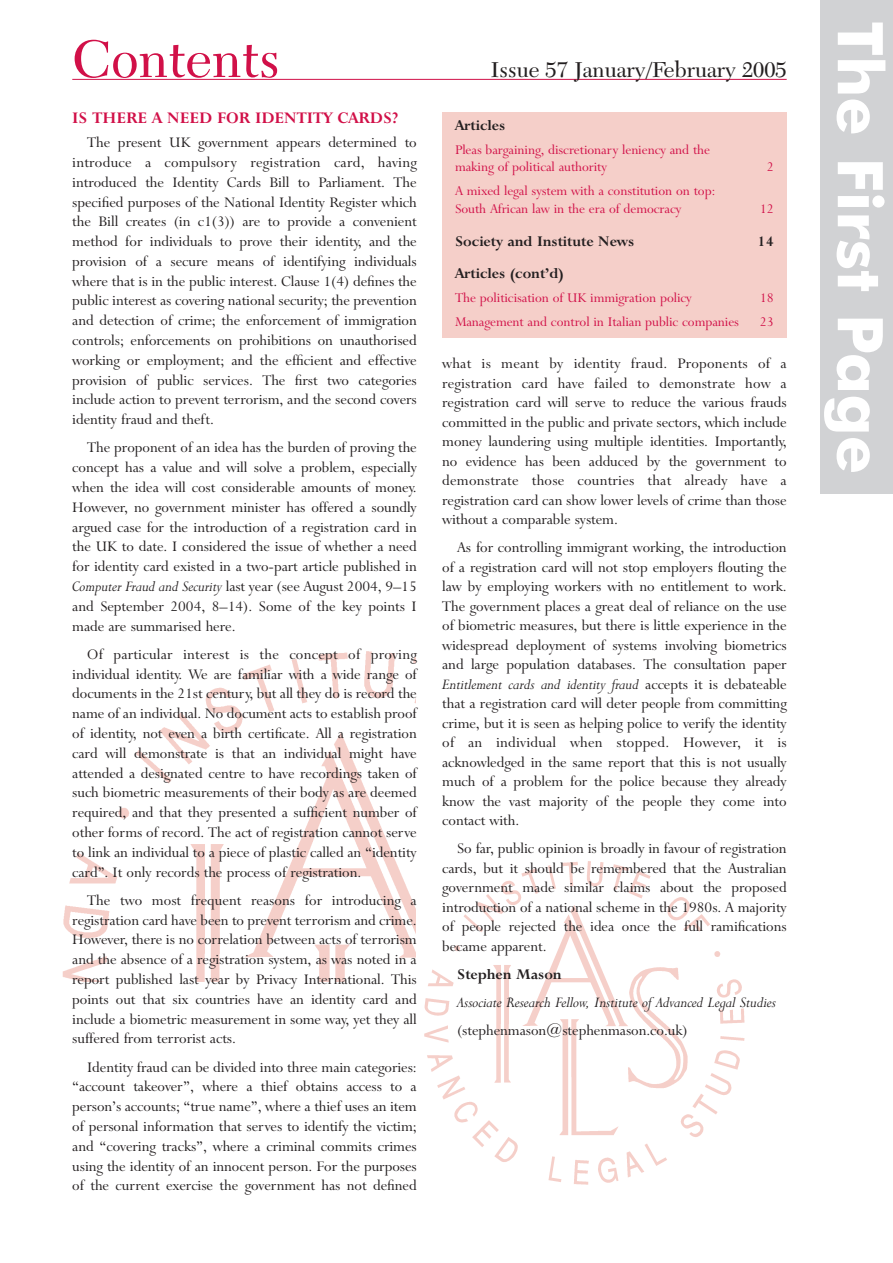
<style>
.page{position:relative;width:893px;height:1263px;background:#fff}
.page>*{position:absolute;margin:0;border:0;box-sizing:border-box;transform-origin:0 0}
.t1{font:700 63px "Futura BT";color:#fff}
.t2{font:55.5px "Transitional 511 BT";color:#d11048}
.t3{font:22.5px "Transitional 511 BT";color:#231f20}
.t4{font:700 18px "Lapidary 333 BT";color:#d11048}
.t5{font:16.5px/19.8px "Lapidary 333 BT";color:#231f20;text-align:justify}
.t6{font:700 16.5px "Lapidary 333 BT";color:#231f20}
.t7{font:italic 16.5px "Lapidary 333 BT";color:#231f20}
.t8{font:15px/17.7px "Lapidary 333 BT";color:#d11048}
.s1{font-style:italic}
</style>
<div class="page">
<hr style="left:72px;top:79px;width:715px;height:1px;background:#d11048">
<div style="left:821px;top:0;width:72px;height:493px;background:#d1d2d4"></div>
<img style="left:62px;top:651px;width:354px;height:330px">
<img style="left:424px;top:861px;width:321px;height:324px">
<div style="left:442px;top:112px;width:345px;height:226px;background:#f5cfc9"></div>
<h2 class="t2" style="left:72px;top:36px;width:209px">Contents</h2>
<p class="t4" style="left:72px;top:112px;width:327px">IS THERE A NEED FOR IDENTITY CARDS?</p>
<p class="t5" style="left:72px;top:134px;width:346px;text-indent:15px">The present UK government appears determined to introduce a compulsory registration card, having introduced the Identity Cards Bill to Parliament. The specified purposes of the National Identity Register which the Bill creates (in c1(3)) are to provide a convenient method for individuals to prove their identity, and the provision of a secure means of identifying individuals where that is in the public interest. Clause 1(4) defines the public interest as covering national security; the prevention and detection of crime; the enforcement of immigration controls; enforcements on prohibitions on unauthorised working or employment; and the efficient and effective provision of public services. The first two categories include action to prevent terrorism, and the second covers identity fraud and theft.</p>
<p class="t5" style="left:72px;top:440px;width:346px;text-indent:15px">The proponent of an idea has the burden of proving the concept has a value and will solve a problem, especially when the idea will cost considerable amounts of money.<br>However, no government minister has offered a soundly argued case for the introduction of a registration card in the UK to date. I considered the issue of whether a need for identity card existed in a two-part article published in <span class="s1">Computer Fraud and Security</span> last year (see August 2004, 9–15 and September 2004, 8–14). Some of the key points I made are summarised here.</p>
<p class="t5" style="left:72px;top:646px;width:346px;text-indent:15px">Of particular interest is the concept of proving individual identity. We are familiar with a wide range of documents in the 21st century, but all they do is record the name of an individual. No document acts to establish proof of identity, not even a birth certificate. All a registration card will demonstrate is that an individual might have attended a designated centre to have recordings taken of such biometric measurements of their body as are deemed required, and that they presented a sufficient number of other forms of record. The act of registration cannot serve to link an individual to a piece of plastic called an “identity card”. It only records the process of registration.</p>
<p class="t5" style="left:72px;top:892px;width:346px;text-indent:15px">The two most frequent reasons for introducing a registration card have been to prevent terrorism and crime.<br>However, there is no correlation between acts of terrorism and the absence of a registration system, as was noted in a report published last year by Privacy International. This points out that six countries have an identity card and include a biometric measurement in some way, yet they all suffered from terrorist acts.</p>
<p class="t5" style="left:72px;top:1059px;width:346px;text-indent:15px">Identity fraud can be divided into three main categories: “account takeover”, where a thief obtains access to a person’s accounts; “true name”, where a thief uses an item of personal information that serves to identify the victim; and “covering tracks”, where a criminal commits crimes using the identity of an innocent person. For the purposes of the current exercise the government has not defined</p>
<h3 class="t3" style="left:490px;top:60px;width:298px">Issue 57 January/February 2005</h3>
<p class="t6" style="left:455px;top:120px;width:52px">Articles</p>
<p class="t8" style="left:455px;top:142px;width:257px">Pleas bargaining, discretionary leniency and the making of political authority</p>
<p class="t8" style="left:455px;top:184px;width:262px">A mixed legal system with a constitution on top:<br>South African law in the era of democracy</p>
<p class="t8" style="left:767px;top:160px;width:9px">2</p>
<p class="t8" style="left:760px;top:202px;width:16px">12</p>
<p class="t6" style="left:455px;top:236px;width:181px">Society and Institute News</p>
<p class="t6" style="left:757px;top:236px;width:18px">14</p>
<p class="t6" style="left:455px;top:268px;width:110px">Articles (cont’d)</p>
<p class="t8" style="left:455px;top:291px;width:238px">The politicisation of UK immigration policy</p>
<p class="t8" style="left:760px;top:291px;width:16px">18</p>
<p class="t8" style="left:455px;top:315px;width:285px">Management and control in Italian public companies</p>
<p class="t8" style="left:760px;top:315px;width:16px">23</p>
<p class="t5" style="left:442px;top:356px;width:346px">what is meant by identity fraud. Proponents of a registration card have failed to demonstrate how a registration card will serve to reduce the various frauds committed in the public and private sectors, which include money laundering using multiple identities. Importantly, no evidence has been adduced by the government to demonstrate those countries that already have a registration card can show lower levels of crime than those without a comparable system.</p>
<p class="t5" style="left:442px;top:540px;width:346px;text-indent:15px">As for controlling immigrant working, the introduction of a registration card will not stop employers flouting the law by employing workers with no entitlement to work.<br>The government places a great deal of reliance on the use of biometric measures, but there is little experience in the widespread deployment of systems involving biometrics and large population databases. The consultation paper <span class="s1">Entitlement cards and identity fraud</span> accepts it is debateable that a registration card will deter people from committing crime, but it is seen as helping police to verify the identity of an individual when stopped. However, it is acknowledged in the same report that this is not usually much of a problem for the police because they already know the vast majority of the people they come into contact with.</p>
<p class="t5" style="left:442px;top:841px;width:346px;text-indent:15px">So far, public opinion is broadly in favour of registration cards, but it should be remembered that the Australian government made similar claims about the proposed introduction of a national scheme in the 1980s. A majority of people rejected the idea once the full ramifications became apparent.</p>
<p class="t6" style="left:457px;top:969px;width:106px">Stephen Mason</p>
<p class="t7" style="left:457px;top:997px;width:321px">Associate Research Fellow, Institute of Advanced Legal Studies</p>
<p class="t5" style="left:457px;top:1022px;width:232px">(stephenmason@stephenmason.co.uk)</p>
<h1 class="t1" style="left:885px;top:21px;width:454px;rotate:90deg">The First Page</h1>
</div>
